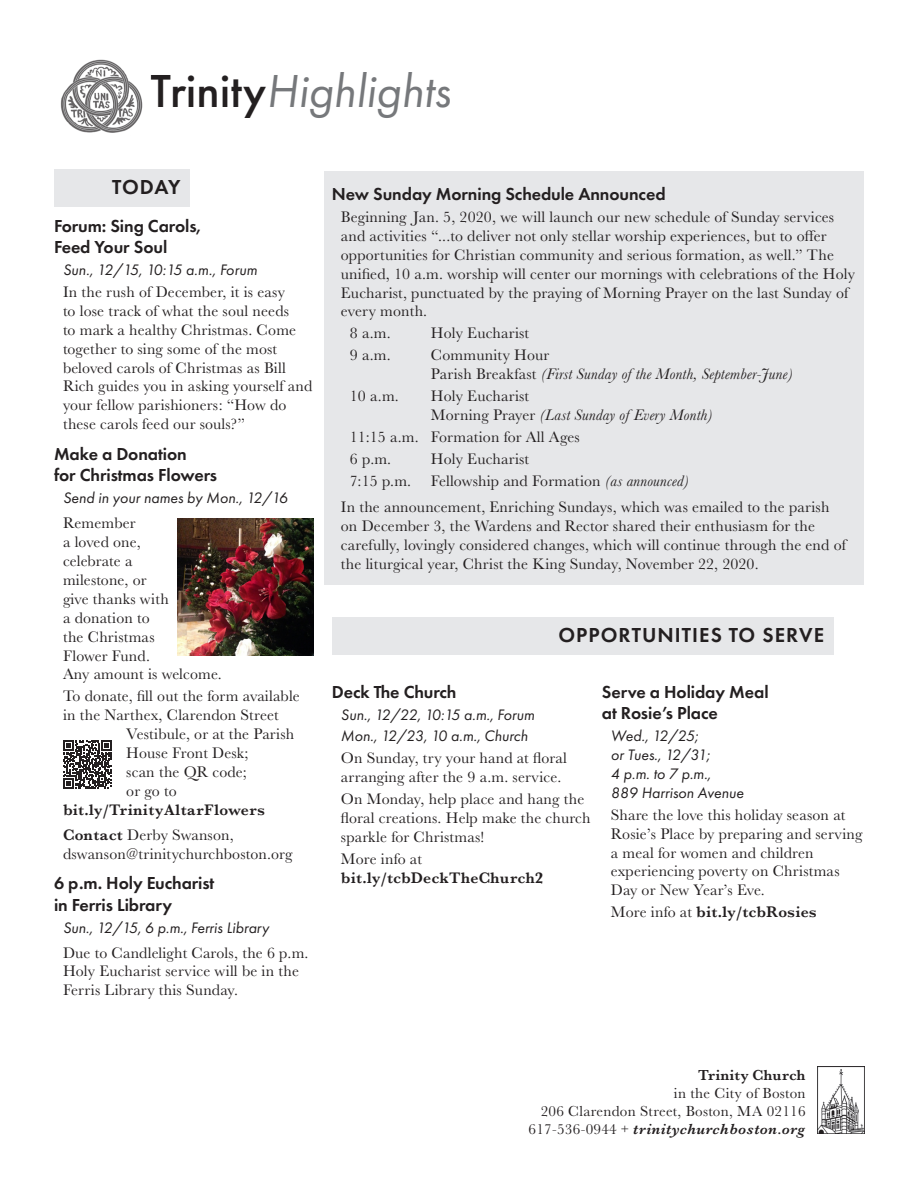
<style>
.page{position:relative;width:918px;height:1188px;background:#fff}
.page>*{position:absolute;margin:0;border:0;box-sizing:border-box;transform-origin:0 0}
.t1{font:italic 48px "Futura PT";color:#76787b}
.t2{font:600 21px "Futura PT";letter-spacing:.05em;color:#231f20}
.Highlights_Headline{font:600 18px/21.6px "Futura PT";letter-spacing:-.005em;color:#231f20}
.t3{font:15.75px/18.9px "Baskerville No 2";letter-spacing:.01em;color:#231f20}
.t4{font:italic 15.75px/18.9px "Futura PT";color:#231f20}
.t5{font:italic 15.75px "Baskerville No 2";letter-spacing:.01em;color:#231f20}
.t6{font:15.75px "Baskerville No 2 Sem Bol";letter-spacing:.01em;color:#231f20}
.t7{font:15px/18px "Baskerville No 2";letter-spacing:.02em;color:#231f20;text-align:right}
.t8{font:15px "Baskerville No 2 Sem Bol Ita";color:#231f20}
.s1{font-weight:500;font-style:normal;color:#231f20}
.s2{font-family:"Baskerville No 2 Sem Bol"}
.s3{font-style:normal}
.s4{font-style:italic}
.s5{font-family:"Baskerville No 2"}
</style>
<div class="page">
<img style="left:60px;top:59px;width:83px;height:74px">
<img style="left:817px;top:1066px;width:47px;height:68px">
<div style="left:324px;top:171px;width:540px;height:414px;background:#e6e7e9"></div>
<img style="left:177px;top:518px;width:137px;height:137px">
<svg style="left:63px;top:740px;width:48px;height:49px"></svg>
<div style="left:332px;top:617px;width:501px;height:38px;background:#e6e7e9"></div>
<div style="left:54px;top:169px;width:136px;height:37px;background:#e6e7e9"></div>
<p class="t1" style="left:150px;top:63px;width:302px"><span class="s1">Trinity</span>Highlights</p>
<p class="t2" style="left:112px;top:174px;width:70px">TODAY</p>
<p class="Highlights_Headline" style="left:54px;top:215px;width:149px">Forum: Sing Carols,<br>Feed Your Soul</p>
<p class="t4" style="left:63px;top:260px;width:196px">Sun., 12/15, 10:15 a.m., Forum</p>
<p class="t3" style="left:63px;top:283px;width:251px">In the rush of December, it is easy<br>to lose track of what the soul needs<br>to mark a healthy Christmas. Come together to sing some of the most beloved carols of Christmas as Bill Rich guides you in asking yourself and your fellow parishioners: “How do these carols feed our souls?”</p>
<p class="Highlights_Headline" style="left:54px;top:443px;width:165px">Make a Donation<br>for Christmas Flowers</p>
<p class="t4" style="left:63px;top:489px;width:226px">Send in your names by Mon., 12/16</p>
<p class="t3" style="left:63px;top:514px;width:160px">Remember<br>a loved one,<br>celebrate a<br>milestone, or<br>give thanks with<br>a donation to<br>the Christmas<br>Flower Fund.<br>Any amount is welcome.</p>
<p class="t3" style="left:63px;top:687px;width:238px">To donate, fill out the form available</p>
<p class="t3" style="left:63px;top:706px;width:217px">in the Narthex, Clarendon Street</p>
<p class="t3" style="left:126px;top:725px;width:170px">Vestibule, or at the Parish</p>
<p class="t3" style="left:126px;top:744px;width:124px">House Front Desk;</p>
<p class="t3" style="left:126px;top:763px;width:122px">scan the QR code;</p>
<p class="t3" style="left:126px;top:782px;width:52px">or go to</p>
<p class="t6" style="left:63px;top:800px;width:204px">bit.ly/TrinityAltarFlowers</p>
<p class="t3" style="left:63px;top:826px;width:231px"><span class="s2">Contact</span> Derby Swanson, dswanson@trinitychurchboston.org</p>
<p class="Highlights_Headline" style="left:54px;top:872px;width:162px">6 p.m. Holy Eucharist in Ferris Library</p>
<p class="t4" style="left:63px;top:918px;width:208px">Sun., 12/15, 6 p.m., Ferris Library</p>
<p class="t3" style="left:63px;top:943px;width:247px">Due to Candlelight Carols, the 6 p.m.<br>Holy Eucharist service will be in the<br>Ferris Library this Sunday.</p>
<p class="Highlights_Headline" style="left:332px;top:183px;width:335px">New Sunday Morning Schedule Announced</p>
<p class="t3" style="left:341px;top:208px;width:516px">Beginning Jan. 5, 2020, we will launch our new schedule of Sunday services and activities “...to deliver not only stellar worship experiences, but to offer opportunities for Christian community and serious formation, as well.” The unified, 10 a.m. worship will center our mornings with celebrations of the Holy Eucharist, punctuated by the praying of Morning Prayer on the last Sunday of every month.</p>
<p class="t3" style="left:350px;top:324px;width:42px">8 a.m.</p>
<p class="t3" style="left:431px;top:324px;width:100px">Holy Eucharist</p>
<p class="t3" style="left:350px;top:346px;width:42px">9 a.m.</p>
<p class="t3" style="left:431px;top:346px;width:120px">Community Hour</p>
<p class="t5" style="left:431px;top:365px;width:363px"><span class="s3">Parish Breakfast</span> (First Sunday of the Month, September-June)</p>
<p class="t3" style="left:350px;top:387px;width:50px">10 a.m.</p>
<p class="t3" style="left:431px;top:387px;width:100px">Holy Eucharist</p>
<p class="t5" style="left:431px;top:406px;width:283px"><span class="s3">Morning Prayer</span> (Last Sunday of Every Month)</p>
<p class="t3" style="left:350px;top:428px;width:232px">11:15 a.m. Formation for All Ages</p>
<p class="t3" style="left:350px;top:450px;width:43px">6 p.m.</p>
<p class="t3" style="left:431px;top:450px;width:100px">Holy Eucharist</p>
<p class="t3" style="left:350px;top:472px;width:63px">7:15 p.m.</p>
<p class="t3" style="left:431px;top:472px;width:259px">Fellowship and Formation <span class="s4">(as announced)</span></p>
<p class="t3" style="left:341px;top:498px;width:507px">In the announcement, Enriching Sundays, which was emailed to the parish on December 3, the Wardens and Rector shared their enthusiasm for the carefully, lovingly considered changes, which will continue through the end of the liturgical year, Christ the King Sunday, November 22, 2020.</p>
<p class="t2" style="left:558px;top:622px;width:267px">OPPORTUNITIES TO SERVE</p>
<p class="Highlights_Headline" style="left:332px;top:681px;width:126px">Deck The Church</p>
<p class="t4" style="left:341px;top:705px;width:195px">Sun., 12/22, 10:15 a.m., Forum</p>
<p class="t4" style="left:341px;top:727px;width:188px">Mon., 12/23, 10 a.m., Church</p>
<p class="t3" style="left:341px;top:749px;width:227px">On Sunday, try your hand at floral arranging after the 9 a.m. service.</p>
<p class="t3" style="left:341px;top:790px;width:251px">On Monday, help place and hang the floral creations. Help make the church sparkle for Christmas!</p>
<p class="t3" style="left:341px;top:850px;width:83px">More info at</p>
<p class="t6" style="left:341px;top:868px;width:204px">bit.ly/tcbDeckTheChurch2</p>
<p class="Highlights_Headline" style="left:602px;top:681px;width:168px">Serve a Holiday Meal at Rosie’s Place</p>
<p class="t4" style="left:611px;top:726px;width:134px">Wed., 12/25;<br>or Tues., 12/31;<br>4 p.m. to 7 p.m.,<br>889 Harrison Avenue</p>
<p class="t3" style="left:611px;top:806px;width:253px">Share the love this holiday season at<br>Rosie’s Place by preparing and serving a meal for women and children experiencing poverty on Christmas<br>Day or New Year’s Eve.</p>
<p class="t6" style="left:611px;top:903px;width:207px"><span class="s5">More info at</span> bit.ly/tcbRosies</p>
<p class="t7" style="left:674px;top:1067px;width:133px"><span class="s2">Trinity Church<br></span>in the City of Boston</p>
<p class="t7" style="left:541px;top:1103px;width:266px">206 Clarendon Street, Boston, MA 02116</p>
<p class="t8" style="left:529px;top:1120px;width:279px"><span class="s5">617-536-0944 +</span> trinitychurchboston.org</p>
</div>
